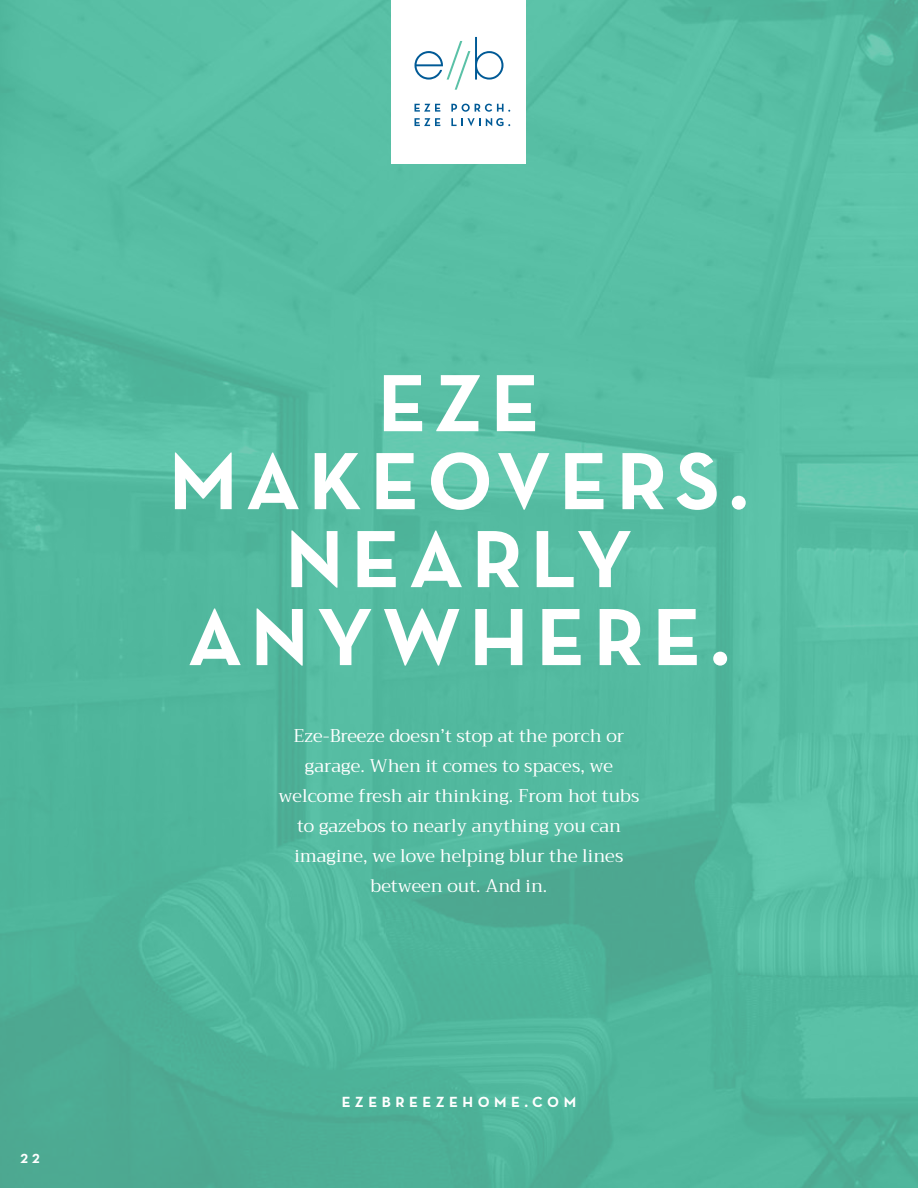
<style>
.page{position:relative;width:918px;height:1188px;background:#5ac1a7}
.page>*{position:absolute;margin:0;border:0;box-sizing:border-box;transform-origin:0 0}
.t1{font:700 82.5px/78px "Neutraface Text";letter-spacing:.1em;color:#fff;text-align:center}
.t2{font:18px/30px "Trirong";color:#fff;text-align:center}
.t3{font:700 15px "Neutraface Text";letter-spacing:.3em;color:#fff}
.t4{font:700 13.5px "Neutraface Text";color:#fff}
</style>
<div class="page">
<div style="left:392px;top:0;width:134px;height:163px;background:#fff"></div>
<svg style="left:415px;top:37px;width:88px;height:53px"></svg>
<svg style="left:415px;top:104px;width:25px;height:8px"></svg>
<svg style="left:451px;top:104px;width:59px;height:8px"></svg>
<svg style="left:415px;top:118px;width:25px;height:8px"></svg>
<svg style="left:451px;top:118px;width:59px;height:8px"></svg>
<p class="t4" style="left:20px;top:1149px;width:21px">2 2</p>
<h1 class="t1" style="left:169px;top:363px;width:581px">EZE<br>MAKEOVERS.<br>NEARLY<br>ANYWHERE.</h1>
<p class="t2" style="left:279px;top:721px;width:362px">Eze-Breeze doesn’t stop at the porch or garage. When it comes to spaces, we welcome fresh air thinking. From hot tubs to gazebos to nearly anything you can imagine, we love helping blur the lines between out. And in.</p>
<p class="t3" style="left:342px;top:1093px;width:236px">EZEBREEZEHOME.COM</p>
</div>
